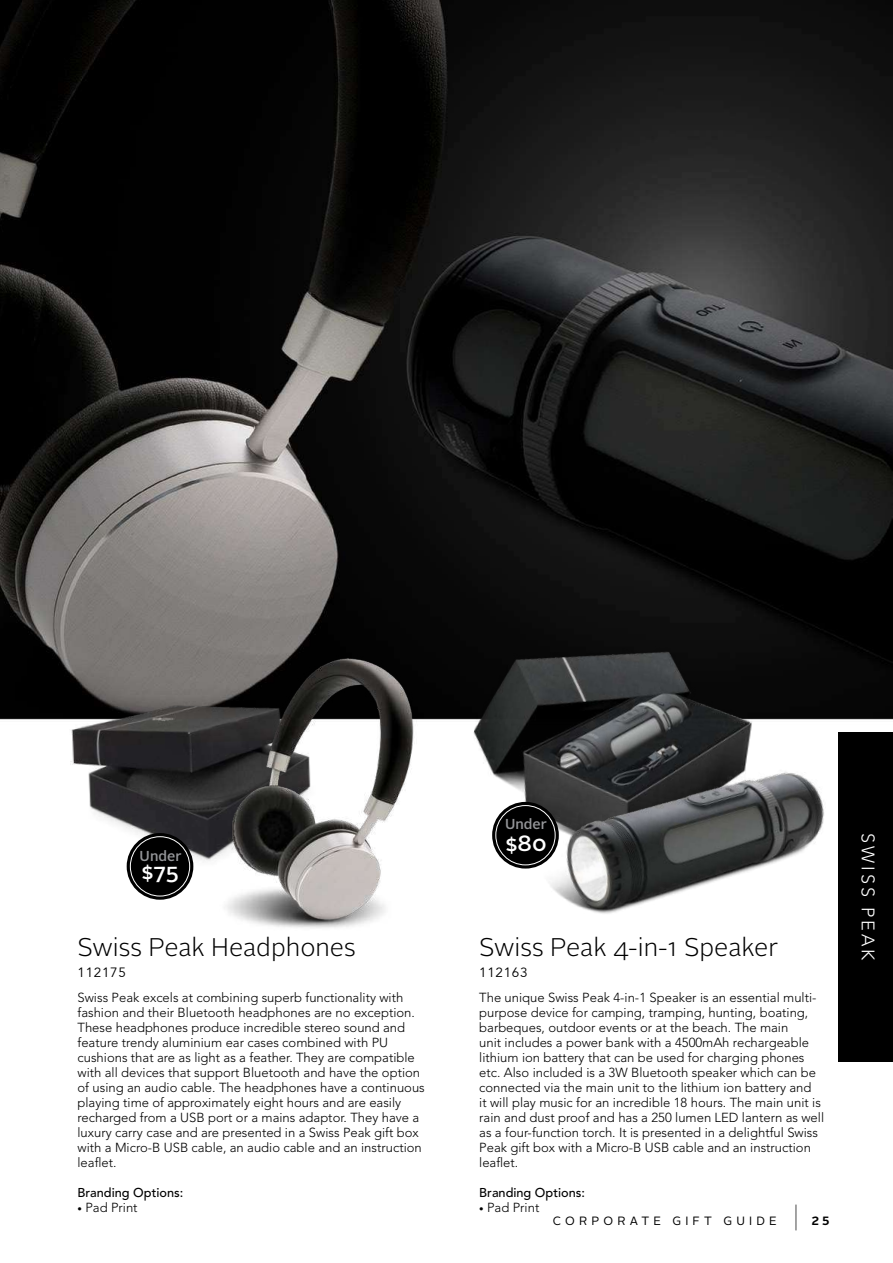
<style>
.page{position:relative;width:893px;height:1263px;background:#fff}
.page>*{position:absolute;margin:0;border:0;box-sizing:border-box;transform-origin:0 0}
.t1{font:100 27px "Alright Sans";color:#000}
.t2{font:300 25.5px "Alright Sans";color:#000}
.t3{font:500 21.9px "Alright Sans";color:#fff}
.t4{font:300 18px "Avenir";letter-spacing:.16em;color:#fff}
.t5{font:500 14.4px "Alright Sans";color:#949598}
.t6{font:13.5px "Avenir";letter-spacing:.05em;color:#000}
.t7{font:300 13.05px/15px "Avenir";color:#000}
.t8{font:500 12.75px "Avenir";color:#000}
.t9{font:12px "Alright Sans";letter-spacing:.35em;color:#000}
.t10{font:700 12px "Alright Sans";color:#000}
.s1{font-size:9px}
</style>
<div class="page">
<img style="left:0;top:0;width:893px;height:1062px">
<img style="left:448px;top:619px;width:323px;height:265px">
<img style="left:44px;top:691px;width:176px;height:213px">
<img style="left:220px;top:642px;width:205px;height:294px">
<div style="left:839px;top:732px;width:54px;height:329px;background:#000"></div>
<img style="left:530px;top:736px;width:309px;height:215px">
<div style="left:127px;top:833px;width:66px;height:67px;background:#000;border-radius:50%"></div>
<div style="left:130px;top:836px;width:60px;height:60px;border:1px solid #fff;border-radius:50%"></div>
<div style="left:492px;top:802px;width:67px;height:66px;background:#000;border-radius:50%"></div>
<div style="left:496px;top:805px;width:59px;height:60px;border:1px solid #fff;border-radius:50%"></div>
<p class="t5" style="left:140px;top:846px;width:43px">Under</p>
<h3 class="t3" style="left:142px;top:856px;width:39px">$75</h3>
<h2 class="t2" style="left:78px;top:929px;width:280px">Swiss Peak Headphones</h2>
<p class="t6" style="left:78px;top:964px;width:50px">112175</p>
<p class="t7" style="left:78px;top:990px;width:349px">Swiss Peak excels at combining superb functionality with fashion and their Bluetooth headphones are no exception.<br>These headphones produce incredible stereo sound and feature trendy aluminium ear cases combined with PU cushions that are as light as a feather. They are compatible with all devices that support Bluetooth and have the option of using an audio cable. The headphones have a continuous playing time of approximately eight hours and are easily recharged from a USB port or a mains adaptor. They have a luxury carry case and are presented in a Swiss Peak gift box with a Micro-B USB cable, an audio cable and an instruction leaflet.</p>
<p class="t8" style="left:78px;top:1185px;width:107px">Branding Options:</p>
<p class="t7" style="left:78px;top:1200px;width:62px"><span class="s1">•</span> Pad Print</p>
<p class="t5" style="left:505px;top:814px;width:43px">Under</p>
<h3 class="t3" style="left:505px;top:828px;width:43px">$80</h3>
<h2 class="t2" style="left:479px;top:929px;width:301px">Swiss Peak 4-in-1 Speaker</h2>
<p class="t6" style="left:479px;top:964px;width:50px">112163</p>
<p class="t7" style="left:479px;top:990px;width:346px">The unique Swiss Peak 4-in-1 Speaker is an essential multi&shy;purpose device for camping, tramping, hunting, boating, barbeques, outdoor events or at the beach. The main<br>unit includes a power bank with a 4500mAh rechargeable lithium ion battery that can be used for charging phones etc. Also included is a 3W Bluetooth speaker which can be connected via the main unit to the lithium ion battery and<br>it will play music for an incredible 18 hours. The main unit is rain and dust proof and has a 250 lumen LED lantern as well as a four-function torch. It is presented in a delightful Swiss Peak gift box with a Micro-B USB cable and an instruction leaflet.</p>
<p class="t8" style="left:479px;top:1185px;width:107px">Branding Options:</p>
<p class="t7" style="left:479px;top:1200px;width:62px"><span class="s1">•</span> Pad Print</p>
<p class="t9" style="left:553px;top:1212px;width:225px">CORPORATE GIFT GUIDE</p>
<h1 class="t1" style="left:793px;top:1197px;width:8px">|</h1>
<p class="t10" style="left:811px;top:1212px;width:19px">25</p>
<h3 class="t4" style="left:879px;top:833px;width:128px;rotate:90deg">SWISS PEAK</h3>
</div>
